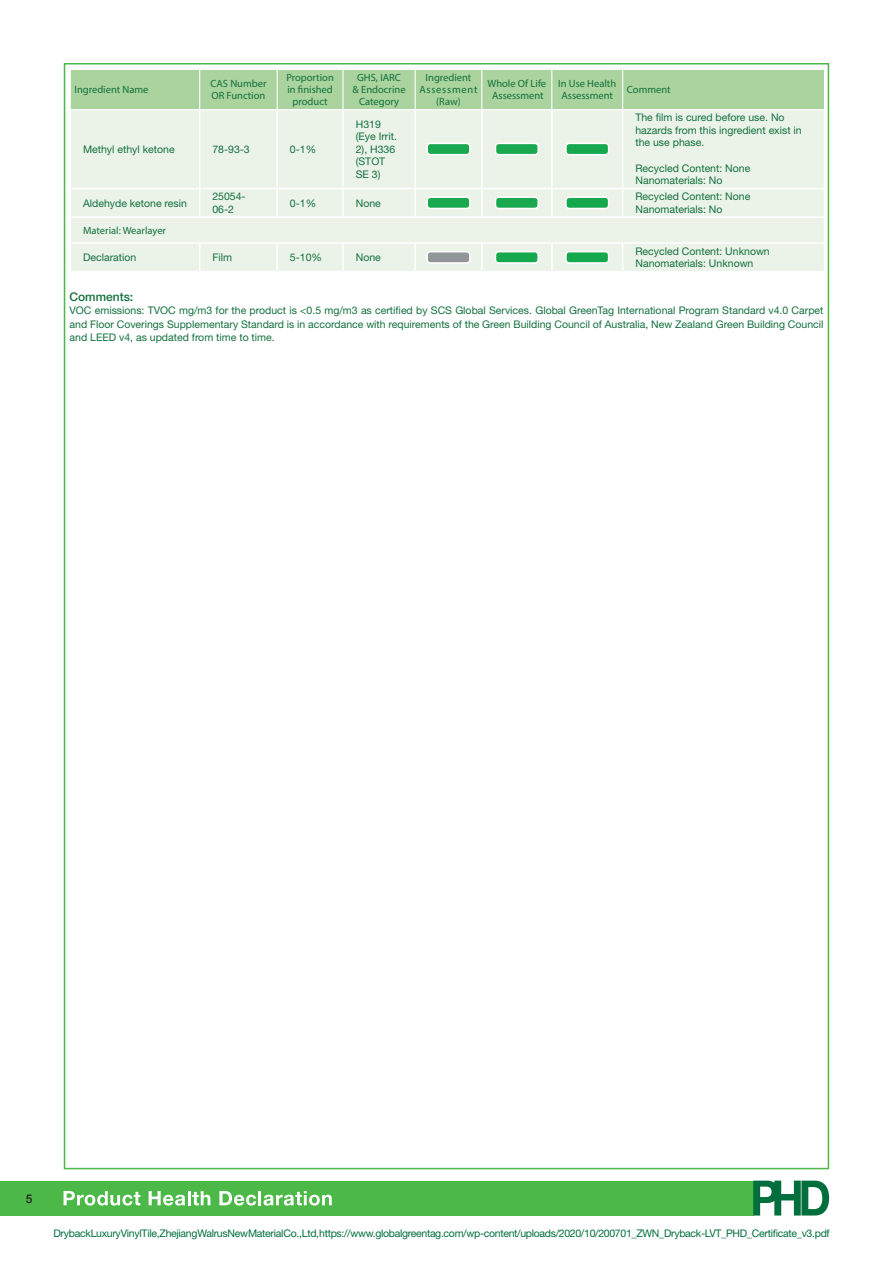
<style>
.page{position:relative;width:893px;height:1263px;background:#fff}
.page>*{position:absolute;margin:0;border:0;box-sizing:border-box;transform-origin:0 0}
.t1{font:500 12px "Helvetica Neue LT Std";color:#12703d}
.t2{font:500 12px "Helvetica Neue LT Std";color:#231f20}
.t3{font:10.5px/12.6px "Helvetica Neue LT Std";color:#12703d}
.t4{font:10.5px/12px "Myriad Pro";color:#12703d;text-align:center}
.t5{font:10.5px "Helvetica Neue LT Std";letter-spacing:-.03em;color:#006f3d}
</style>
<div class="page">
<div style="left:0;top:1180px;width:753px;height:35px;background:#4cb848"></div>
<svg style="left:64px;top:1191px;width:76px;height:14px"></svg>
<svg style="left:149px;top:1191px;width:61px;height:14px"></svg>
<svg style="left:219px;top:1191px;width:37px;height:14px"></svg>
<hr style="left:258px;top:1191px;width:3px;height:14px;background:#fff">
<svg style="left:264px;top:1191px;width:68px;height:14px"></svg>
<svg style="left:753px;top:1180px;width:76px;height:35px"></svg>
<div style="left:71px;top:70px;width:753px;height:39px;background:#aad39d"></div>
<div style="left:71px;top:110px;width:753px;height:161px;background:#ebf3e9"></div>
<hr style="left:199px;top:70px;width:1px;height:39px;background:#fff">
<hr style="left:277px;top:70px;width:1px;height:39px;background:#fff">
<hr style="left:342px;top:70px;width:2px;height:39px;background:#fff">
<hr style="left:415px;top:70px;width:1px;height:39px;background:#fff">
<hr style="left:481px;top:70px;width:1px;height:39px;background:#fff">
<hr style="left:551px;top:70px;width:1px;height:39px;background:#fff">
<hr style="left:622px;top:70px;width:1px;height:39px;background:#fff">
<hr style="left:70px;top:188px;width:130px;height:1px;background:#fff">
<hr style="left:199px;top:110px;width:1px;height:78px;background:#fff">
<hr style="left:200px;top:188px;width:77px;height:1px;background:#fff">
<svg style="left:199px;top:189px;width:1px;height:27px"></svg>
<hr style="left:277px;top:188px;width:66px;height:1px;background:#fff">
<hr style="left:343px;top:188px;width:72px;height:1px;background:#fff">
<hr style="left:276px;top:110px;width:2px;height:78px;background:#fff">
<hr style="left:342px;top:110px;width:2px;height:78px;background:#fff">
<hr style="left:414px;top:110px;width:2px;height:78px;background:#fff">
<hr style="left:276px;top:189px;width:2px;height:27px;background:#fff">
<hr style="left:342px;top:189px;width:2px;height:27px;background:#fff">
<hr style="left:415px;top:188px;width:67px;height:1px;background:#fff">
<hr style="left:414px;top:189px;width:2px;height:27px;background:#fff">
<hr style="left:481px;top:110px;width:2px;height:78px;background:#fff">
<hr style="left:482px;top:188px;width:70px;height:1px;background:#fff">
<hr style="left:481px;top:189px;width:2px;height:27px;background:#fff">
<hr style="left:552px;top:188px;width:71px;height:1px;background:#fff">
<hr style="left:551px;top:110px;width:2px;height:78px;background:#fff">
<hr style="left:622px;top:110px;width:1px;height:78px;background:#fff">
<hr style="left:551px;top:189px;width:2px;height:27px;background:#fff">
<hr style="left:623px;top:188px;width:202px;height:1px;background:#fff">
<svg style="left:622px;top:189px;width:1px;height:27px"></svg>
<svg style="left:199px;top:244px;width:1px;height:27px"></svg>
<hr style="left:276px;top:244px;width:2px;height:27px;background:#fff">
<hr style="left:342px;top:244px;width:2px;height:27px;background:#fff">
<hr style="left:414px;top:244px;width:2px;height:27px;background:#fff">
<hr style="left:481px;top:244px;width:2px;height:27px;background:#fff">
<hr style="left:551px;top:244px;width:2px;height:27px;background:#fff">
<svg style="left:622px;top:244px;width:1px;height:27px"></svg>
<hr style="left:70px;top:216px;width:130px;height:2px;background:#fff">
<hr style="left:200px;top:216px;width:77px;height:2px;background:#fff">
<hr style="left:277px;top:216px;width:66px;height:2px;background:#fff">
<hr style="left:343px;top:216px;width:72px;height:2px;background:#fff">
<hr style="left:415px;top:216px;width:67px;height:2px;background:#fff">
<hr style="left:482px;top:216px;width:70px;height:2px;background:#fff">
<hr style="left:552px;top:216px;width:71px;height:2px;background:#fff">
<hr style="left:623px;top:216px;width:202px;height:2px;background:#fff">
<hr style="left:70px;top:242px;width:130px;height:2px;background:#fff">
<hr style="left:200px;top:242px;width:77px;height:2px;background:#fff">
<hr style="left:277px;top:242px;width:66px;height:2px;background:#fff">
<hr style="left:343px;top:242px;width:72px;height:2px;background:#fff">
<hr style="left:415px;top:242px;width:67px;height:2px;background:#fff">
<hr style="left:482px;top:242px;width:70px;height:2px;background:#fff">
<hr style="left:552px;top:242px;width:71px;height:2px;background:#fff">
<hr style="left:623px;top:242px;width:202px;height:2px;background:#fff">
<div style="left:427px;top:143px;width:43px;height:12px;background:#1aa950;border-radius:3px"></div>
<div style="left:426px;top:143px;width:45px;height:12px;border:2px solid #fff;border-radius:3px"></div>
<div style="left:495px;top:143px;width:43px;height:12px;background:#1aa950;border-radius:3px"></div>
<div style="left:495px;top:143px;width:44px;height:12px;border:2px solid #fff;border-radius:3px"></div>
<div style="left:566px;top:143px;width:43px;height:12px;background:#15a84f;border-radius:3px"></div>
<div style="left:565px;top:143px;width:44px;height:12px;border:2px solid #fff;border-radius:3px"></div>
<div style="left:427px;top:197px;width:43px;height:11px;background:#1aa950;border-radius:3px"></div>
<div style="left:426px;top:196px;width:45px;height:13px;border:2px solid #fff;border-radius:3px"></div>
<div style="left:495px;top:197px;width:43px;height:11px;background:#1aa950;border-radius:3px"></div>
<div style="left:495px;top:196px;width:44px;height:13px;border:2px solid #fff;border-radius:3px"></div>
<div style="left:566px;top:197px;width:43px;height:11px;background:#15a84f;border-radius:3px"></div>
<div style="left:565px;top:196px;width:44px;height:13px;border:2px solid #fff;border-radius:3px"></div>
<div style="left:427px;top:252px;width:43px;height:11px;background:#939698;border-radius:3px"></div>
<div style="left:426px;top:251px;width:45px;height:13px;border:2px solid #fff;border-radius:3px"></div>
<div style="left:495px;top:252px;width:43px;height:11px;background:#15a84f;border-radius:3px"></div>
<div style="left:495px;top:251px;width:44px;height:13px;border:2px solid #fff;border-radius:3px"></div>
<div style="left:566px;top:252px;width:43px;height:11px;background:#15a84f;border-radius:3px"></div>
<div style="left:565px;top:251px;width:44px;height:13px;border:2px solid #fff;border-radius:3px"></div>
<p class="t4" style="left:75px;top:84px;width:75px">Ingredient Name</p>
<p class="t4" style="left:210px;top:78px;width:58px;text-align:left">CAS Number<br>OR Function</p>
<p class="t4" style="left:286px;top:72px;width:49px">Proportion in finished product</p>
<p class="t4" style="left:353px;top:72px;width:54px">GHS, IARC<br>&amp; Endocrine<br>Category</p>
<p class="t4" style="left:419px;top:72px;width:60px">Ingredient<br>Assessment (Raw)</p>
<p class="t4" style="left:487px;top:78px;width:60px">Whole Of Life<br>Assessment</p>
<p class="t4" style="left:558px;top:78px;width:59px">In Use Health<br>Assessment</p>
<p class="t4" style="left:627px;top:84px;width:45px">Comment</p>
<p class="t3" style="left:83px;top:143px;width:93px">Methyl ethyl ketone</p>
<p class="t3" style="left:212px;top:143px;width:39px">78-93-3</p>
<p class="t3" style="left:290px;top:143px;width:28px">0-1%</p>
<p class="t3" style="left:356px;top:117px;width:43px">H319 (Eye Irrit.<br>2), H336 (STOT<br>SE 3)</p>
<p class="t3" style="left:635px;top:111px;width:168px">The film is cured before use. No hazards from this ingredient exist in the use phase.</p>
<p class="t3" style="left:635px;top:161px;width:116px">Recycled Content: None<br>Nanomaterials: No</p>
<p class="t3" style="left:83px;top:196px;width:105px">Aldehyde ketone resin</p>
<p class="t3" style="left:212px;top:190px;width:35px">25054-<br>06-2</p>
<p class="t3" style="left:290px;top:196px;width:28px">0-1%</p>
<p class="t3" style="left:356px;top:196px;width:27px">None</p>
<p class="t3" style="left:635px;top:190px;width:116px">Recycled Content: None<br>Nanomaterials: No</p>
<p class="t4" style="left:83px;top:224px;width:85px">Material: Wearlayer</p>
<p class="t3" style="left:83px;top:251px;width:55px">Declaration</p>
<p class="t3" style="left:212px;top:251px;width:21px">Film</p>
<p class="t3" style="left:290px;top:251px;width:34px">5-10%</p>
<p class="t3" style="left:356px;top:251px;width:27px">None</p>
<p class="t3" style="left:635px;top:245px;width:136px">Recycled Content: Unknown<br>Nanomaterials: Unknown</p>
<p class="t1" style="left:70px;top:289px;width:65px">Comments:</p>
<p class="t3" style="left:70px;top:303px;width:755px;line-height:13.5px;text-align:justify">VOC emissions: TVOC mg/m3 for the product is &lt;0.5 mg/m3 as certified by SCS Global Services. Global GreenTag International Program Standard v4.0 Carpet and Floor Coverings Supplementary Standard is in accordance with requirements of the Green Building Council of Australia, New Zealand Green Building Council and LEED v4, as updated from time to time.</p>
<p class="t2" style="left:26px;top:1191px;width:8px">5</p>
<p class="t5" style="left:54px;top:1227px;width:778px">Dryback Luxury Vinyl Tile, Zhejiang Walrus New Material Co., Ltd, https://www.globalgreentag.com/wp-content/uploads/2020/10/200701_ZWN_Dryback-LVT_PHD_Certificate_v3.pdf</p>
</div>
